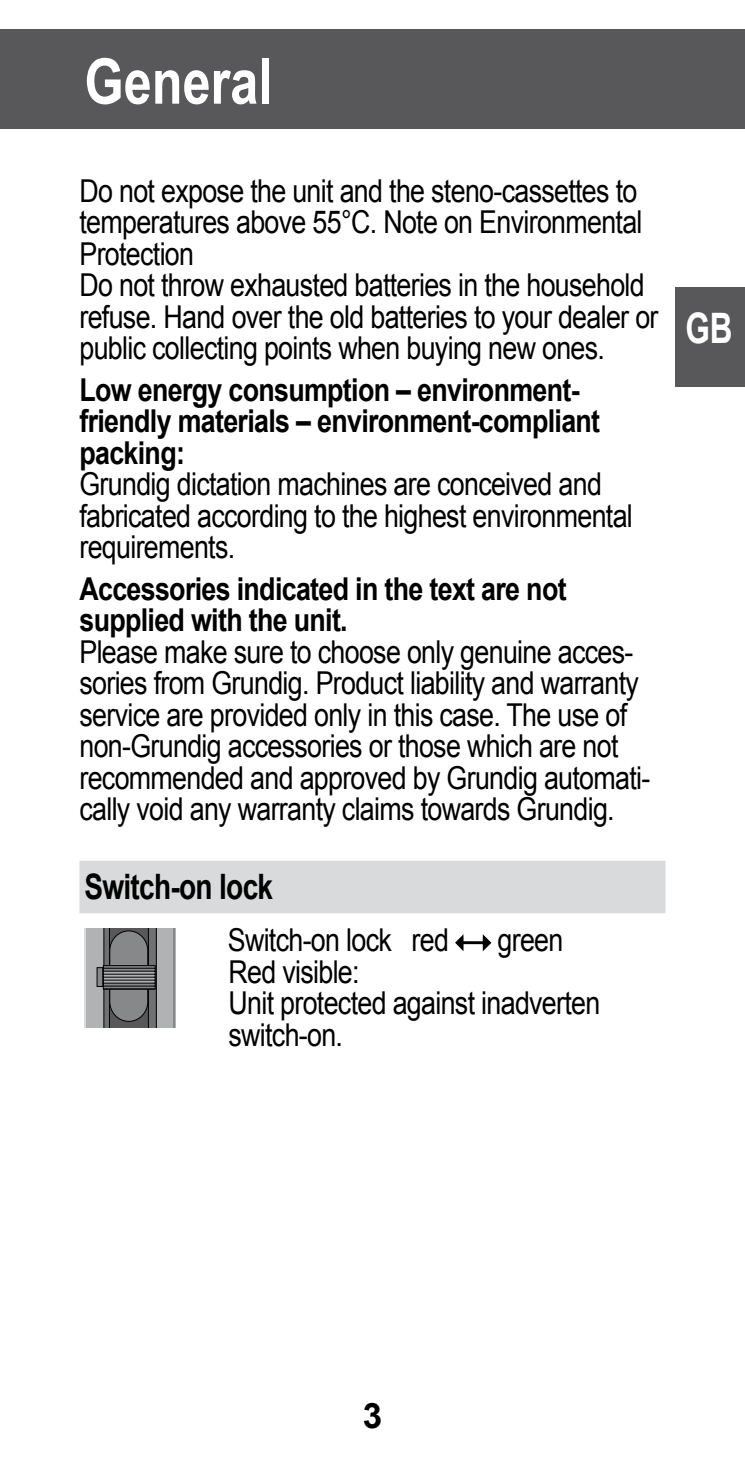
<style>
.page{position:relative;width:745px;height:1469px;background:#fff}
.page>*{position:absolute;margin:0;border:0;box-sizing:border-box;transform-origin:0 0}
.t1{font:700 63px "Arial";color:#fff;scale:.8 1}
.t2{font:700 42px "Arial";color:#fff;scale:.75 1}
.t3{font:700 35px "Arial";letter-spacing:-.025em;color:#000;scale:.8 1}
.t4{font:31.5px/31.5px "Arial";letter-spacing:-.025em;color:#000;scale:.85 1}
.t5{font:700 31.5px/31.5px "Arial";letter-spacing:-.025em;color:#000;scale:.85 1}
</style>
<div class="page">
<div style="left:0;top:30px;width:744px;height:99px;background:#58585a"></div>
<div style="left:675px;top:288px;width:69px;height:99px;background:#58585a"></div>
<div style="left:79px;top:860px;width:586px;height:53px;background:#d9dadb"></div>
<svg style="left:455px;top:934px;width:36px;height:17px"></svg>
<svg style="left:84px;top:928px;width:92px;height:100px;background:#858687"></svg>
<div style="left:97px;top:967px;width:6px;height:19px;background:#878889"></div>
<div style="left:97px;top:967px;width:6px;height:19px;border:1px solid #000"></div>
<hr style="left:103px;top:988px;width:52px;height:1px;background:#000">
<h1 class="t1" style="left:84px;top:40px;width:236px">General</h1>
<p class="t4" style="left:79px;top:175px;width:682px">Do not expose the unit and the steno-cassettes to temperatures above 55°C. Note on Environmental Protection<br>Do not throw exhausted batteries in the household refuse. Hand over the old batteries to your dealer or public collecting points when buying new ones.</p>
<p class="t5" style="left:79px;top:375px;width:613px">Low energy consumption – environment&shy;friendly materials – environment-compliant packing:</p>
<p class="t4" style="left:79px;top:468px;width:652px">Grundig dictation machines are conceived and fabricated according to the highest environmental requirements.</p>
<p class="t5" style="left:79px;top:574px;width:574px">Accessories indicated in the text are not supplied with the unit.</p>
<p class="t4" style="left:79px;top:636px;width:673px">Please make sure to choose only genuine acces&shy;sories from Grundig. Product liability and warranty service are provided only in this case. The use of non-Grundig accessories or those which are not recommended and approved by Grundig automati&shy;cally void any warranty claims towards Grundig.</p>
<p class="t3" style="left:84px;top:863px;width:237px">Switch-on lock</p>
<p class="t4" style="left:228px;top:924px;width:261px">Switch-on lock red</p>
<p class="t4" style="left:497px;top:924px;width:79px">green</p>
<p class="t4" style="left:228px;top:956px;width:439px">Red visible:<br>Unit protected against inadverten switch-on.</p>
<h2 class="t2" style="left:685px;top:300px;width:64px">GB</h2>
</div>
